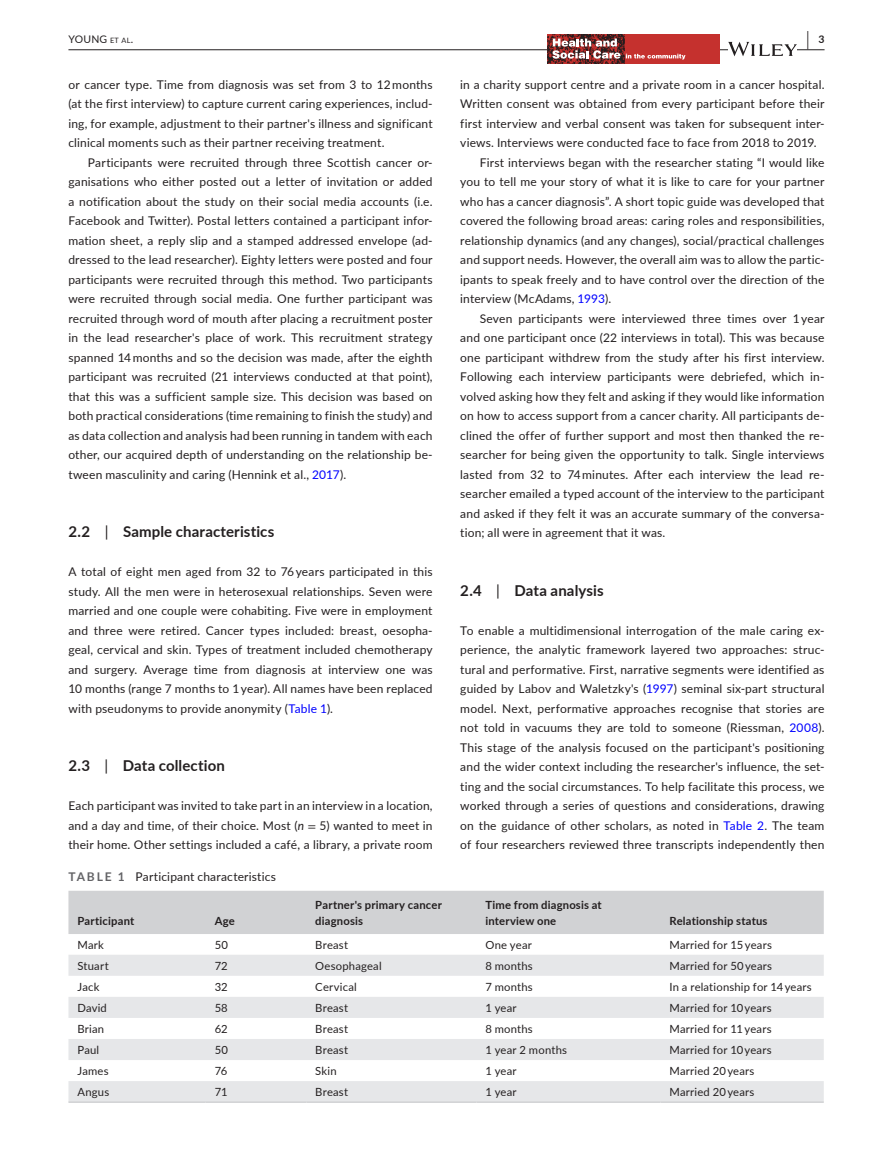
<style>
.page{position:relative;width:893px;height:1174px;background:#fff}
.page>*{position:absolute;margin:0;border:0;box-sizing:border-box;transform-origin:0 0}
.t1{font:700 19.5px "Lato";color:#231f20;scale:.43 1}
.t2{font:700 15px "Lato";letter-spacing:.01em;color:#231f20}
.t3{font:12px/19.5px "Lato";letter-spacing:.015em;color:#231f20;text-align:justify}
.t4{font:11.25px "Lato";letter-spacing:.02em;color:#231f20}
.t5{font:700 11.25px/15.8px "Lato";letter-spacing:.015em;color:#231f20}
.t6{font:10.5px "Lato";letter-spacing:.02em;color:#231f20}
.s1{font-size:7.35px}
.s2{color:#00f}
.s3{font-weight:400}
.s4{font-style:italic}
.s5{font-family:"STIX"}
.s6{font-weight:700;color:#636366}
</style>
<div class="page">
<hr style="left:68px;top:49px;width:756px;height:1px;background:#231f20">
<img style="left:547px;top:34px;width:173px;height:30px">
<svg style="left:552px;top:39px;width:133px;height:21px;background:#b35e5c"></svg>
<svg style="left:728px;top:42px;width:69px;height:14px"></svg>
<div style="left:68px;top:890px;width:756px;height:44px;background:#d1d2d4"></div>
<svg style="left:68px;top:955px;width:756px;height:146px;fill:#e6e7e9"></svg>
<hr style="left:68px;top:1101px;width:138px;height:1px;background:#d1d2d4">
<hr style="left:206px;top:1101px;width:100px;height:1px;background:#d1d2d4">
<hr style="left:306px;top:1101px;width:170px;height:1px;background:#d1d2d4">
<hr style="left:476px;top:1101px;width:184px;height:1px;background:#d1d2d4">
<hr style="left:660px;top:1101px;width:164px;height:1px;background:#d1d2d4">
<p class="t6" style="left:68px;top:31px;width:66px">YOUNG <span class="s1">et al</span>.</p>
<h1 class="t1" style="left:807px;top:25px;width:43px">| <sup>3</sup></h1>
<p class="t3" style="left:68px;top:74px;width:366px">or cancer type. Time from diagnosis was set from 3 to 12 months (at the first interview) to capture current caring experiences, includ&shy;ing, for example, adjustment to their partner's illness and significant clinical moments such as their partner receiving treatment.</p>
<p class="t3" style="left:68px;top:152px;width:366px;text-indent:20px">Participants were recruited through three Scottish cancer or&shy;ganisations who either posted out a letter of invitation or added a notification about the study on their social media accounts (i.e.<br>Facebook and Twitter). Postal letters contained a participant infor&shy;mation sheet, a reply slip and a stamped addressed envelope (ad&shy;dressed to the lead researcher). Eighty letters were posted and four participants were recruited through this method. Two participants were recruited through social media. One further participant was recruited through word of mouth after placing a recruitment poster in the lead researcher's place of work. This recruitment strategy spanned 14 months and so the decision was made, after the eighth participant was recruited (21 interviews conducted at that point), that this was a sufficient sample size. This decision was based on both practical considerations (time remaining to finish the study) and as data collection and analysis had been running in tandem with each other, our acquired depth of understanding on the relationship be&shy;tween masculinity and caring (Hennink et al., <span class="s2">2017</span>).</p>
<p class="t3" style="left:460px;top:74px;width:366px">in a charity support centre and a private room in a cancer hospital.</p>
<p class="t3" style="left:460px;top:93px;width:366px">Written consent was obtained from every participant before their</p>
<p class="t3" style="left:460px;top:113px;width:366px">first interview and verbal consent was taken for subsequent inter-</p>
<p class="t3" style="left:460px;top:132px;width:358px">views. Interviews were conducted face to face from 2018 to 2019.</p>
<p class="t3" style="left:480px;top:152px;width:346px">First interviews began with the researcher stating “I would like</p>
<p class="t3" style="left:460px;top:171px;width:366px">you to tell me your story of what it is like to care for your partner</p>
<p class="t3" style="left:460px;top:191px;width:366px">who has a cancer diagnosis”. A short topic guide was developed that</p>
<p class="t3" style="left:460px;top:210px;width:366px">covered the following broad areas: caring roles and responsibilities,</p>
<p class="t3" style="left:460px;top:230px;width:366px">relationship dynamics (and any changes), social/practical challenges</p>
<p class="t3" style="left:460px;top:249px;width:366px">and support needs. However, the overall aim was to allow the partic-</p>
<p class="t3" style="left:460px;top:269px;width:366px">ipants to speak freely and to have control over the direction of the</p>
<p class="t3" style="left:460px;top:288px;width:152px">interview (McAdams, <span class="s2">1993</span>).</p>
<p class="t3" style="left:480px;top:308px;width:346px">Seven participants were interviewed three times over 1 year</p>
<p class="t3" style="left:460px;top:327px;width:366px">and one participant once (22 interviews in total). This was because</p>
<p class="t3" style="left:460px;top:347px;width:366px">one participant withdrew from the study after his first interview.</p>
<p class="t3" style="left:460px;top:366px;width:366px">Following each interview participants were debriefed, which in-</p>
<p class="t3" style="left:460px;top:386px;width:366px">volved asking how they felt and asking if they would like information</p>
<p class="t3" style="left:460px;top:405px;width:366px">on how to access support from a cancer charity. All participants de-</p>
<p class="t3" style="left:460px;top:425px;width:366px">clined the offer of further support and most then thanked the re-</p>
<p class="t3" style="left:460px;top:444px;width:366px">searcher for being given the opportunity to talk. Single interviews</p>
<p class="t3" style="left:460px;top:464px;width:366px">lasted from 32 to 74 minutes. After each interview the lead re-</p>
<p class="t3" style="left:460px;top:483px;width:366px">searcher emailed a typed account of the interview to the participant</p>
<p class="t3" style="left:460px;top:503px;width:366px">and asked if they felt it was an accurate summary of the conversa-</p>
<p class="t3" style="left:460px;top:522px;width:207px">tion; all were in agreement that it was.</p>
<p class="t2" style="left:68px;top:521px;width:207px">2.2 <span class="s3">|</span> Sample characteristics</p>
<p class="t3" style="left:68px;top:561px;width:366px">A total of eight men aged from 32 to 76 years participated in this study. All the men were in heterosexual relationships. Seven were married and one couple were cohabiting. Five were in employment and three were retired. Cancer types included: breast, oesopha&shy;geal, cervical and skin. Types of treatment included chemotherapy and surgery. Average time from diagnosis at interview one was 10 months (range 7 months to 1 year). All names have been replaced with pseudonyms to provide anonymity (<span class="s2">Table 1</span>).</p>
<p class="t2" style="left:460px;top:579px;width:145px">2.4 <span class="s3">|</span> Data analysis</p>
<p class="t3" style="left:460px;top:620px;width:366px">To enable a multidimensional interrogation of the male caring ex&shy;perience, the analytic framework layered two approaches: struc&shy;tural and performative. First, narrative segments were identified as guided by Labov and Waletzky's (<span class="s2">1997</span>) seminal six-part structural model. Next, performative approaches recognise that stories are not told in vacuums they are told to someone (Riessman, <span class="s2">2008</span>).<br>This stage of the analysis focused on the participant's positioning and the wider context including the researcher's influence, the set&shy;ting and the social circumstances. To help facilitate this process, we worked through a series of questions and considerations, drawing on the guidance of other scholars, as noted in <span class="s2">Table 2</span>. The team of four researchers reviewed three transcripts independently then</p>
<p class="t2" style="left:68px;top:755px;width:158px">2.3 <span class="s3">|</span> Data collection</p>
<p class="t3" style="left:68px;top:795px;width:366px">Each participant was invited to take part in an interview in a location, and a day and time, of their choice. Most (<span class="s4">n</span> <span class="s5">=</span> 5) wanted to meet in their home. Other settings included a café, a library, a private room</p>
<p class="t3" style="left:68px;top:866px;width:209px"><span class="s6">TABLE 1</span> Participant characteristics</p>
<p class="t5" style="left:77px;top:912px;width:58px">Participant</p>
<p class="t5" style="left:215px;top:912px;width:22px">Age</p>
<p class="t5" style="left:315px;top:896px;width:128px">Partner's primary cancer diagnosis</p>
<p class="t5" style="left:485px;top:896px;width:118px">Time from diagnosis at interview one</p>
<p class="t5" style="left:669px;top:912px;width:100px">Relationship status</p>
<p class="t4" style="left:77px;top:936px;width:28px">Mark</p>
<p class="t4" style="left:215px;top:936px;width:15px">50</p>
<p class="t4" style="left:315px;top:936px;width:34px">Breast</p>
<p class="t4" style="left:485px;top:936px;width:48px">One year</p>
<p class="t4" style="left:669px;top:936px;width:104px">Married for 15 years</p>
<p class="t4" style="left:77px;top:957px;width:33px">Stuart</p>
<p class="t4" style="left:215px;top:957px;width:15px">72</p>
<p class="t4" style="left:315px;top:957px;width:68px">Oesophageal</p>
<p class="t4" style="left:485px;top:957px;width:49px">8 months</p>
<p class="t4" style="left:669px;top:957px;width:104px">Married for 50 years</p>
<p class="t4" style="left:77px;top:978px;width:23px">Jack</p>
<p class="t4" style="left:215px;top:978px;width:15px">32</p>
<p class="t4" style="left:315px;top:978px;width:43px">Cervical</p>
<p class="t4" style="left:485px;top:978px;width:49px">7 months</p>
<p class="t4" style="left:669px;top:978px;width:144px">In a relationship for 14 years</p>
<p class="t4" style="left:77px;top:999px;width:31px">David</p>
<p class="t4" style="left:215px;top:999px;width:15px">58</p>
<p class="t4" style="left:315px;top:999px;width:34px">Breast</p>
<p class="t4" style="left:485px;top:999px;width:33px">1 year</p>
<p class="t4" style="left:669px;top:999px;width:104px">Married for 10 years</p>
<p class="t4" style="left:77px;top:1020px;width:28px">Brian</p>
<p class="t4" style="left:215px;top:1020px;width:14px">62</p>
<p class="t4" style="left:315px;top:1020px;width:34px">Breast</p>
<p class="t4" style="left:485px;top:1020px;width:49px">8 months</p>
<p class="t4" style="left:669px;top:1020px;width:104px">Married for 11 years</p>
<p class="t4" style="left:77px;top:1042px;width:23px">Paul</p>
<p class="t4" style="left:215px;top:1042px;width:15px">50</p>
<p class="t4" style="left:315px;top:1042px;width:34px">Breast</p>
<p class="t4" style="left:485px;top:1042px;width:83px">1 year 2 months</p>
<p class="t4" style="left:669px;top:1042px;width:104px">Married for 10 years</p>
<p class="t4" style="left:77px;top:1063px;width:33px">James</p>
<p class="t4" style="left:215px;top:1063px;width:14px">76</p>
<p class="t4" style="left:315px;top:1063px;width:23px">Skin</p>
<p class="t4" style="left:485px;top:1063px;width:33px">1 year</p>
<p class="t4" style="left:669px;top:1063px;width:86px">Married 20 years</p>
<p class="t4" style="left:77px;top:1084px;width:33px">Angus</p>
<p class="t4" style="left:215px;top:1084px;width:14px">71</p>
<p class="t4" style="left:315px;top:1084px;width:34px">Breast</p>
<p class="t4" style="left:485px;top:1084px;width:33px">1 year</p>
<p class="t4" style="left:669px;top:1084px;width:86px">Married 20 years</p>
</div>
